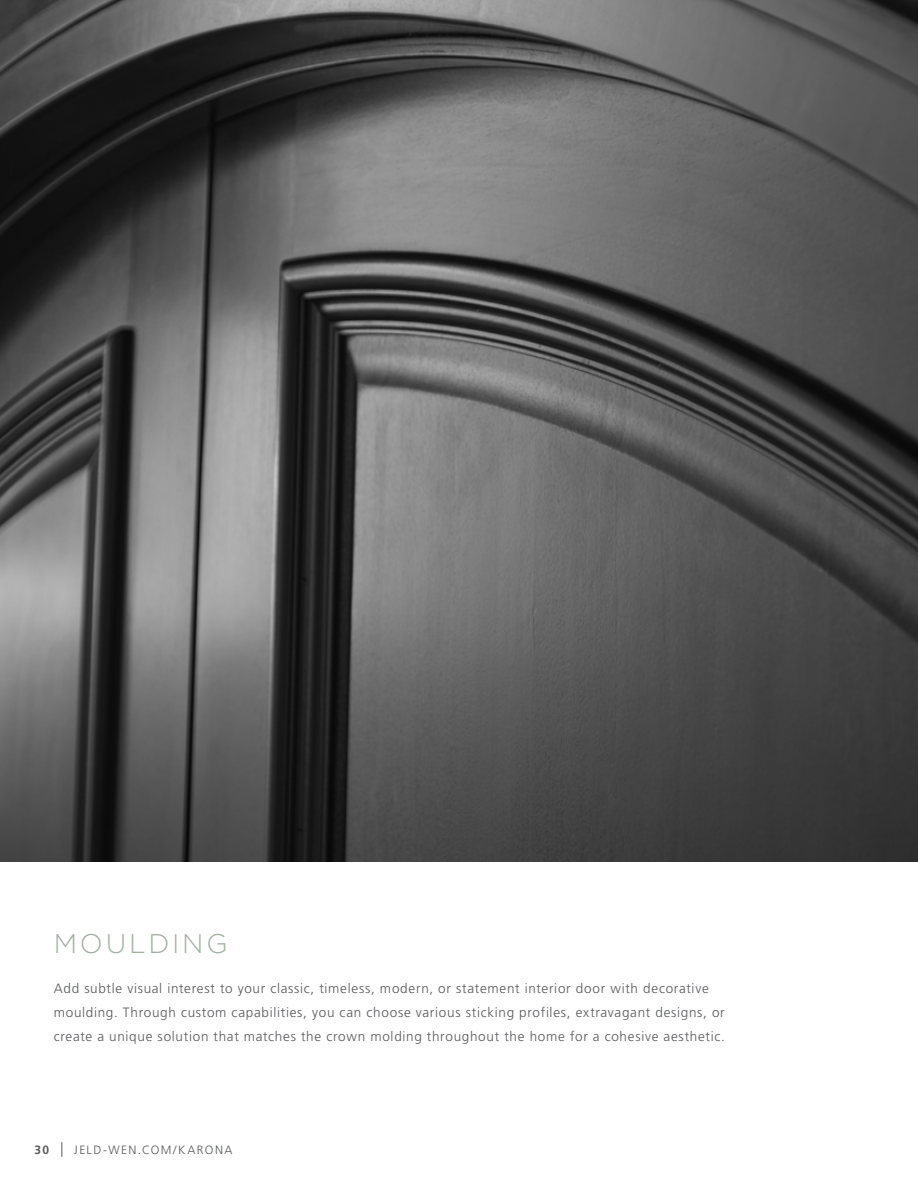
<style>
.page{position:relative;width:918px;height:1188px;background:#fff}
.page>*{position:absolute;margin:0;border:0;box-sizing:border-box;transform-origin:0 0}
.t1{font:300 27px "Gotham";letter-spacing:.1em;color:#a1b1a1}
.t2{font:300 13.5px/24px "Frutiger LT Std";letter-spacing:.055em;color:#58595b}
.t3{font:300 12px "Frutiger LT Std";letter-spacing:.12em;color:#58595b}
.t4{font:700 12px "Frutiger LT Std";color:#58595b}
</style>
<div class="page">
<img style="left:0;top:0;width:918px;height:862px">
<svg style="left:61px;top:1142px;width:1px;height:15px"></svg>
<h1 class="t1" style="left:54px;top:929px;width:175px">MOULDING</h1>
<p class="t2" style="left:54px;top:977px;width:673px">Add subtle visual interest to your classic, timeless, modern, or statement interior door with decorative moulding. Through custom capabilities, you can choose various sticking profiles, extravagant designs, or create a unique solution that matches the crown molding throughout the home for a cohesive aesthetic.</p>
<p class="t4" style="left:34px;top:1143px;width:16px">30</p>
<p class="t3" style="left:74px;top:1143px;width:160px">JELD-WEN.COM/KARONA</p>
</div>
